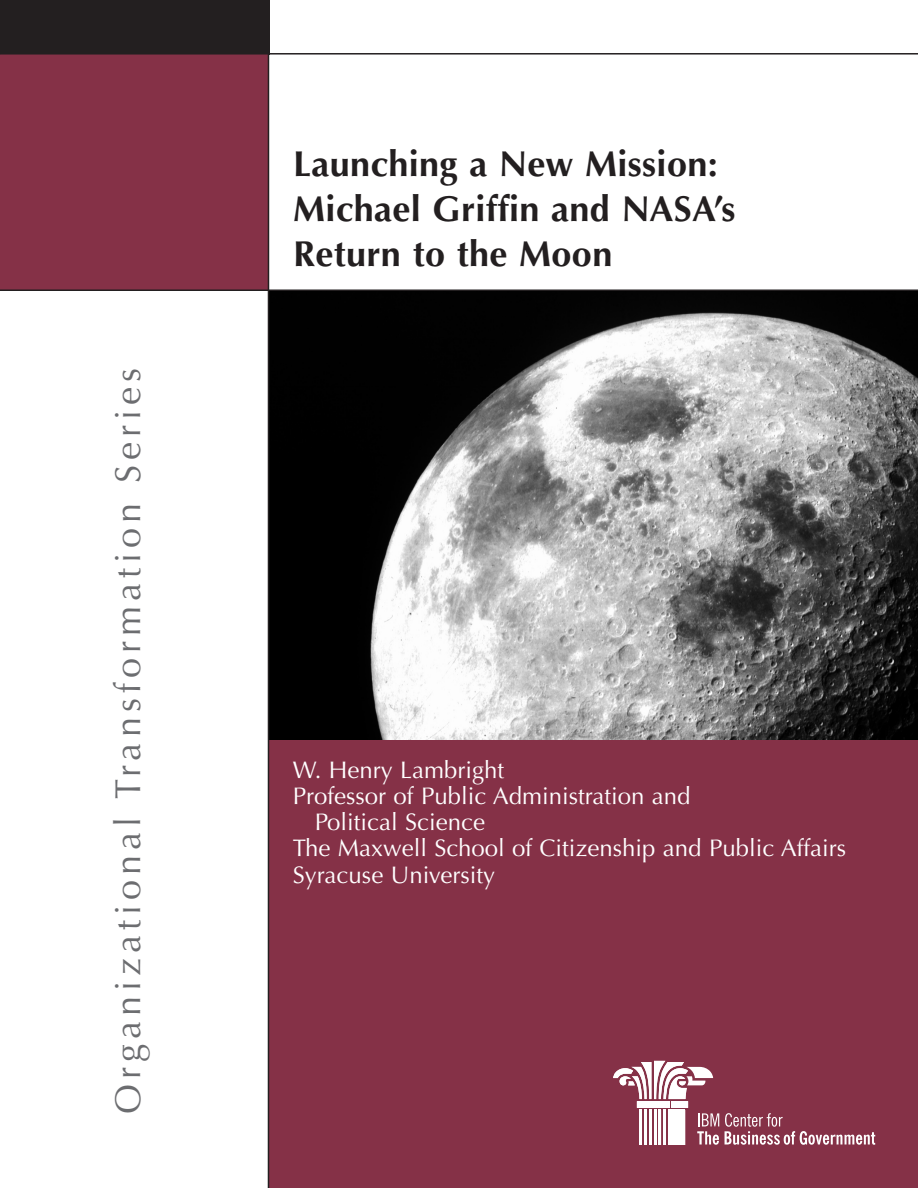
<style>
.page{position:relative;width:918px;height:1188px;background:#fff}
.page>*{position:absolute;margin:0;border:0;box-sizing:border-box;transform-origin:0 0}
.Title_Page-Report_Ti{font:700 36px/45px "Optima";letter-spacing:.01em;color:#231f20}
.Front_Cover-Series_t{font:36px "Optima";letter-spacing:.14em;color:#6c6d70}
.Title_Page-Author_na{font:24px/26.2px "Optima";color:#fff}
</style>
<div class="page">
<img style="left:269px;top:291px;width:649px;height:449px">
<div style="left:0;top:0;width:269px;height:54px;background:#231f20"></div>
<div style="left:268px;top:740px;width:650px;height:448px;background:#853147"></div>
<div style="left:0;top:54px;width:268px;height:236px;background:#853147"></div>
<hr style="left:0;top:53px;width:918px;height:2px;background:#231f20">
<hr style="left:268px;top:0;width:1px;height:1188px;background:#231f20">
<hr style="left:0;top:290px;width:918px;height:1px;background:#231f20">
<svg style="left:613px;top:1061px;width:106px;height:84px"></svg>
<svg style="left:725px;top:1113px;width:150px;height:32px"></svg>
<p class="Front_Cover-Series_t" style="left:107px;top:1114px;width:748px;rotate:-90deg">Organizational Transformation Series</p>
<p class="Title_Page-Report_Ti" style="left:293px;top:142px;width:444px">Launching a New Mission:<br>Michael Griffin and NASA’s<br>Return to the Moon</p>
<p class="Title_Page-Author_na" style="left:293px;top:757px;width:213px">W. Henry Lambright</p>
<p class="Title_Page-Author_na" style="left:315px;top:783px;width:377px;text-indent:-22px">Professor of Public Administration and<br>Political Science</p>
<p class="Title_Page-Author_na" style="left:293px;top:836px;width:555px">The Maxwell School of Citizenship and Public Affairs</p>
<p class="Title_Page-Author_na" style="left:293px;top:862px;width:204px">Syracuse University</p>
</div>
